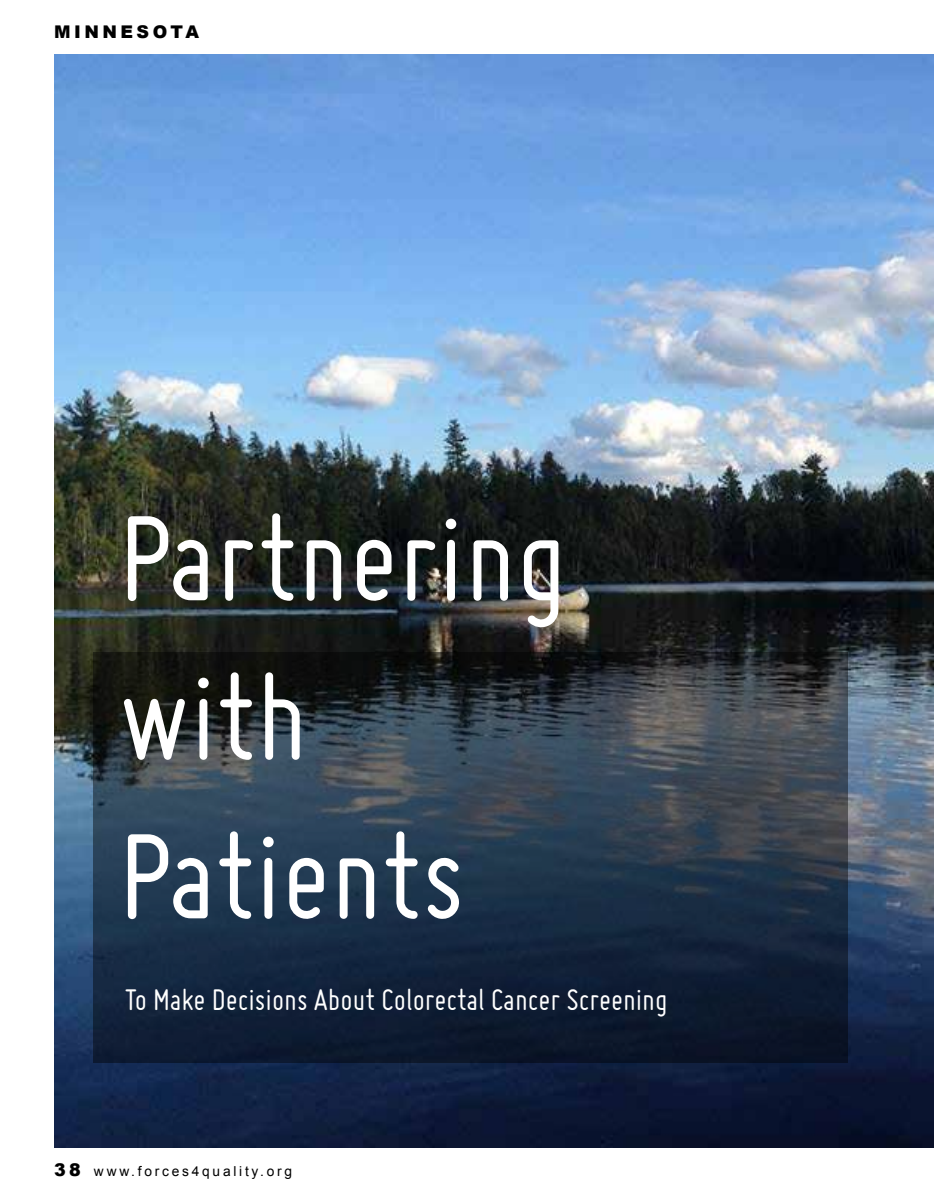
<style>
.page{position:relative;width:934px;height:1204px;background:#fff}
.page>*{position:absolute;margin:0;border:0;box-sizing:border-box;transform-origin:0 0}
.t1{font:132.5px/159px "Miso";color:#fff}
.t2{font:32.5px "Miso";color:#fff}
.t3{font:900 17.5px "Arial";letter-spacing:.2em;color:#000}
.t4{font:13.75px "Arial";letter-spacing:.2em;color:#000}
.s1{font-weight:900;font-size:17.5px}
</style>
<div class="page">
<img style="left:54px;top:54px;width:880px;height:1093px">
<svg style="left:93px;top:652px;width:754px;height:410px;background:#243242"></svg>
<p class="t3" style="left:54px;top:19px;width:146px">MINNESOTA</p>
<h1 class="t1" style="left:119px;top:477px;width:450px">Partnering with<br>Patients</h1>
<p class="t2" style="left:125px;top:981px;width:544px">To Make Decisions About Colorectal Cancer Screening</p>
<p class="t4" style="left:54px;top:1163px;width:240px"><span class="s1">38</span> www.forces4quality.org</p>
</div>
